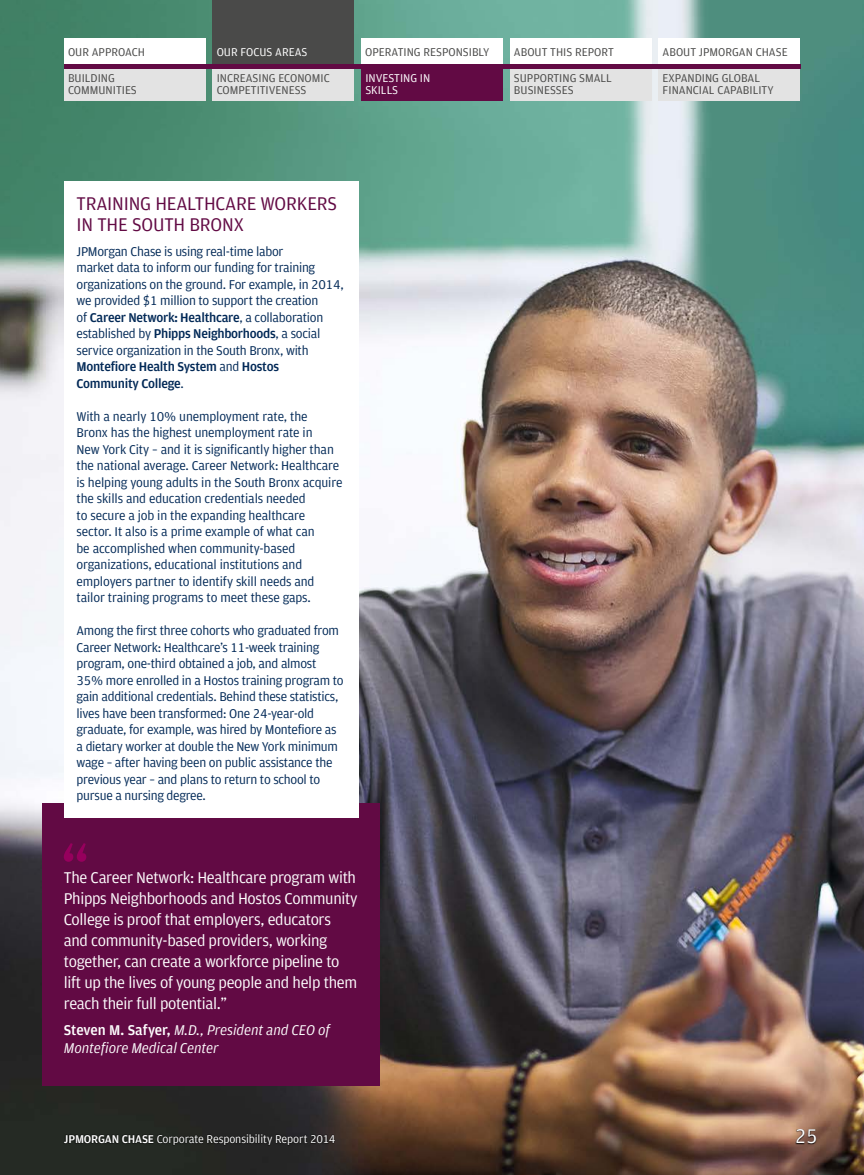
<style>
.page{position:relative;width:864px;height:1175px;background:#fff}
.page>*{position:absolute;margin:0;border:0;box-sizing:border-box;transform-origin:0 0}
.t1{font:21px "Amplitude TF";color:#fff}
.H4_-_13_14_IIS{font:19.5px/21px "Amplitude TF";letter-spacing:-.01em;color:#620a44}
.Quote_11_14_WHT{font:16.5px/21px "Amplitude TF";letter-spacing:-.02em;color:#fff}
.Quote_name_WHT{font:italic 15px/18px "Amplitude TF";color:#fff}
.Bodycopy{font:13.5px/16.5px "Amplitude TF";letter-spacing:-.02em;color:#002856}
.t2{font:12px/12px "Amplitude TF";color:#4a4a49}
.t3{font:12px/12px "Amplitude TF";letter-spacing:-.01em;color:#fff}
.s1{font-weight:700}
.s2{font-weight:700;font-style:normal}
</style>
<div class="page">
<img style="left:0;top:0;width:864px;height:1174px">
<div style="left:42px;top:804px;width:337px;height:282px;background:#620a44"></div>
<div style="left:64px;top:181px;width:294px;height:636px;background:#fff"></div>
<svg style="left:64px;top:843px;width:22px;height:18px"></svg>
<svg style="left:795px;top:1128px;width:22px;height:16px"></svg>
<svg style="left:63px;top:1133px;width:273px;height:13px;background:#1b1d1b"></svg>
<div style="left:361px;top:38px;width:142px;height:26px;background:#fff"></div>
<div style="left:658px;top:38px;width:142px;height:26px;background:#fff"></div>
<div style="left:510px;top:38px;width:142px;height:26px;background:#fff"></div>
<div style="left:64px;top:38px;width:142px;height:26px;background:#fff"></div>
<div style="left:212px;top:0;width:142px;height:64px;background:#4a4a49"></div>
<div style="left:361px;top:68px;width:142px;height:32px;background:#620a44"></div>
<div style="left:212px;top:68px;width:142px;height:32px;background:#e3e3e3"></div>
<div style="left:510px;top:68px;width:142px;height:32px;background:#e3e3e3"></div>
<div style="left:658px;top:68px;width:142px;height:32px;background:#e3e3e3"></div>
<div style="left:64px;top:68px;width:142px;height:32px;background:#e3e3e3"></div>
<hr style="left:64px;top:64px;width:736px;height:4px;background:#620a44">
<p class="t2" style="left:68px;top:46px;width:78px">OUR APPROACH</p>
<p class="t3" style="left:217px;top:46px;width:92px">OUR FOCUS AREAS</p>
<p class="t2" style="left:365px;top:46px;width:126px">OPERATING RESPONSIBLY</p>
<p class="t2" style="left:514px;top:46px;width:101px">ABOUT THIS REPORT</p>
<p class="t2" style="left:663px;top:46px;width:127px">ABOUT JPMORGAN CHASE</p>
<p class="t3" style="left:365px;top:73px;width:67px">INVESTING IN<br>SKILLS</p>
<p class="t2" style="left:68px;top:73px;width:70px">BUILDING<br>COMMUNITIES</p>
<p class="t2" style="left:217px;top:73px;width:115px">INCREASING ECONOMIC<br>COMPETITIVENESS</p>
<p class="t2" style="left:514px;top:73px;width:100px">SUPPORTING SMALL<br>BUSINESSES</p>
<p class="t2" style="left:663px;top:73px;width:112px">EXPANDING GLOBAL<br>FINANCIAL CAPABILITY</p>
<p class="H4_-_13_14_IIS" style="left:77px;top:193px;width:262px">TRAINING HEALTHCARE WORKERS<br>IN THE SOUTH BRONX</p>
<p class="Bodycopy" style="left:77px;top:243px;width:269px">JPMorgan Chase is using real-time labor<br>market data to inform our funding for training organizations on the ground. For example, in 2014, we provided $1 million to support the creation<br>of <span class="s1">Career Network: Healthcare</span>, a collaboration established by <span class="s1">Phipps Neighborhoods</span>, a social service organization in the South Bronx, with <span class="s1">Montefiore Health System</span> and <span class="s1">Hostos Community College</span>.</p>
<p class="Bodycopy" style="left:77px;top:408px;width:267px">With a nearly 10% unemployment rate, the Bronx has the highest unemployment rate in<br>New York City – and it is significantly higher than the national average. Career Network: Healthcare is helping young adults in the South Bronx acquire the skills and education credentials needed<br>to secure a job in the expanding healthcare sector. It also is a prime example of what can<br>be accomplished when community-based organizations, educational institutions and employers partner to identify skill needs and tailor training programs to meet these gaps.</p>
<p class="Bodycopy" style="left:77px;top:623px;width:269px">Among the first three cohorts who graduated from Career Network: Healthcare’s 11-week training program, one-third obtained a job, and almost 35% more enrolled in a Hostos training program to gain additional credentials. Behind these statistics, lives have been transformed: One 24-year-old graduate, for example, was hired by Montefiore as a dietary worker at double the New York minimum wage – after having been on public assistance the previous year – and plans to return to school to pursue a nursing degree.</p>
<p class="Quote_11_14_WHT" style="left:64px;top:867px;width:295px">The Career Network: Healthcare program with Phipps Neighborhoods and Hostos Community College is proof that employers, educators and community-based providers, working together, can create a workforce pipeline to lift up the lives of young people and help them reach their full potential.”</p>
<p class="Quote_name_WHT" style="left:64px;top:1021px;width:268px"><span class="s2">Steven M. Safyer,</span> M.D., President and CEO of<br>Montefiore Medical Center</p>
<p class="t3" style="left:64px;top:1133px;width:273px"><span class="s1">JPMORGAN CHASE</span> Corporate Responsibility Report 2014</p>
<h1 class="t1" style="left:795px;top:1124px;width:25px">25</h1>
</div>
